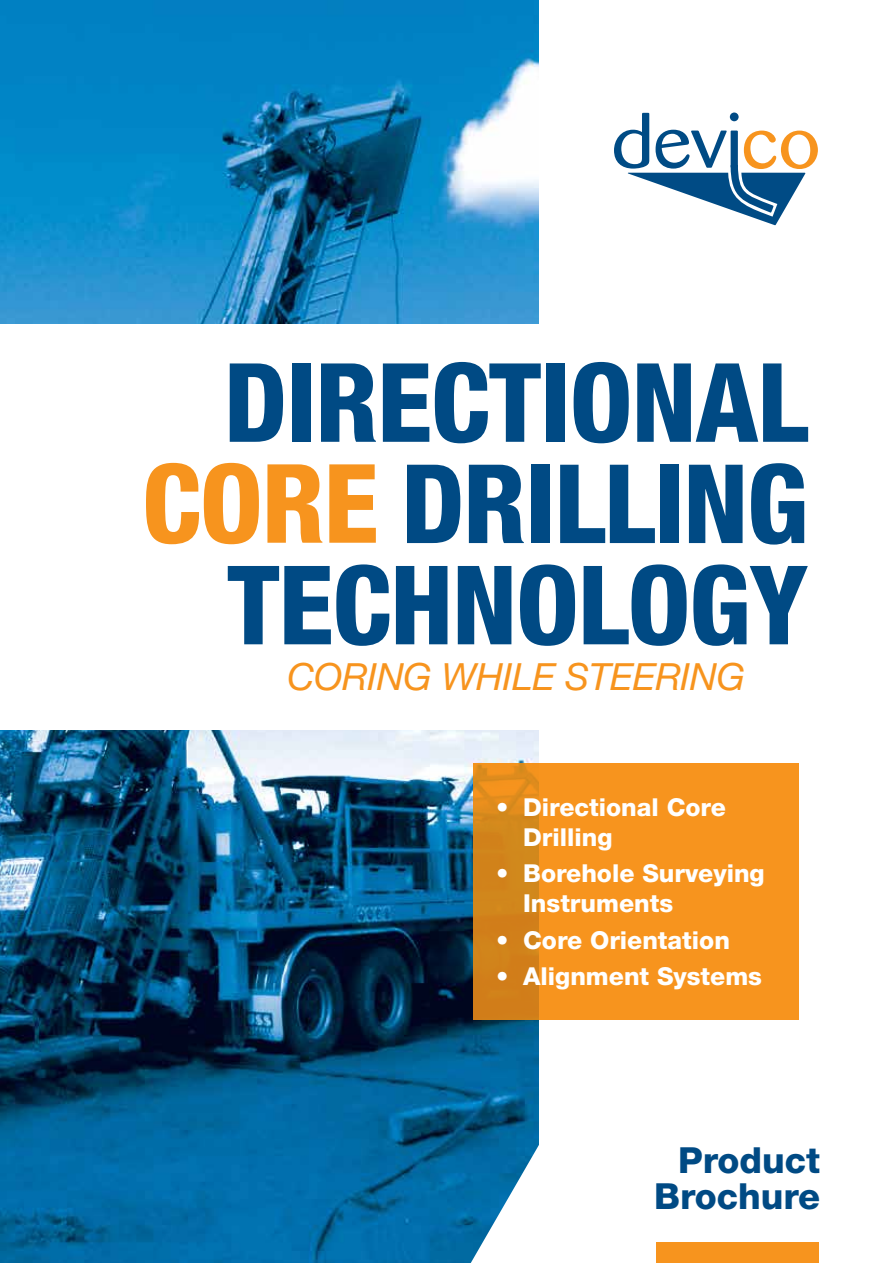
<style>
.page{position:relative;width:893px;height:1263px;background:#fff}
.page>*{position:absolute;margin:0;border:0;box-sizing:border-box;transform-origin:0 0}
.t1{font:800 condensed 109.65px/101.2px "Helvetica Neue LT Std";letter-spacing:-.01em;color:#004a84;text-align:right}
.t2{font:italic 37.5px "Helvetica Neue LT Std";letter-spacing:-.01em;color:#f7941e}
.t3{font:800 36px/36px "Helvetica Neue LT Std";color:#004a84;text-align:right}
.t4{font:800 24.75px/29.7px "Helvetica Neue LT Std";color:#fff}
.s1{color:#f7941e}
</style>
<div class="page">
<img style="left:0;top:0;width:538px;height:1263px">
<div style="left:0;top:324px;width:839px;height:405px;background:#fff"></div>
<svg style="left:614px;top:113px;width:204px;height:113px"></svg>
<svg style="left:473px;top:764px;width:326px;height:256px;background:#f0901d"></svg>
<svg style="left:471px;top:1065px;width:68px;height:198px"></svg>
<div style="left:656px;top:1242px;width:163px;height:21px;background:#f7941e"></div>
<h1 class="t1" style="left:142px;top:350px;width:668px">DIRECTIONAL<br><span class="s1">CORE</span> DRILLING<br>TECHNOLOGY</h1>
<h2 class="t2" style="left:287px;top:654px;width:459px">CORING WHILE STEERING</h2>
<p class="t4" style="left:523px;top:792px;width:204px;text-indent:-27px">• Directional Core<br>Drilling</p>
<p class="t4" style="left:523px;top:859px;width:243px;text-indent:-27px">• Borehole Surveying<br>Instruments</p>
<p class="t4" style="left:496px;top:925px;width:235px">• Core Orientation</p>
<p class="t4" style="left:496px;top:961px;width:267px">• Alignment Systems</p>
<h3 class="t3" style="left:654px;top:1142px;width:168px">Product<br>Brochure</h3>
</div>
